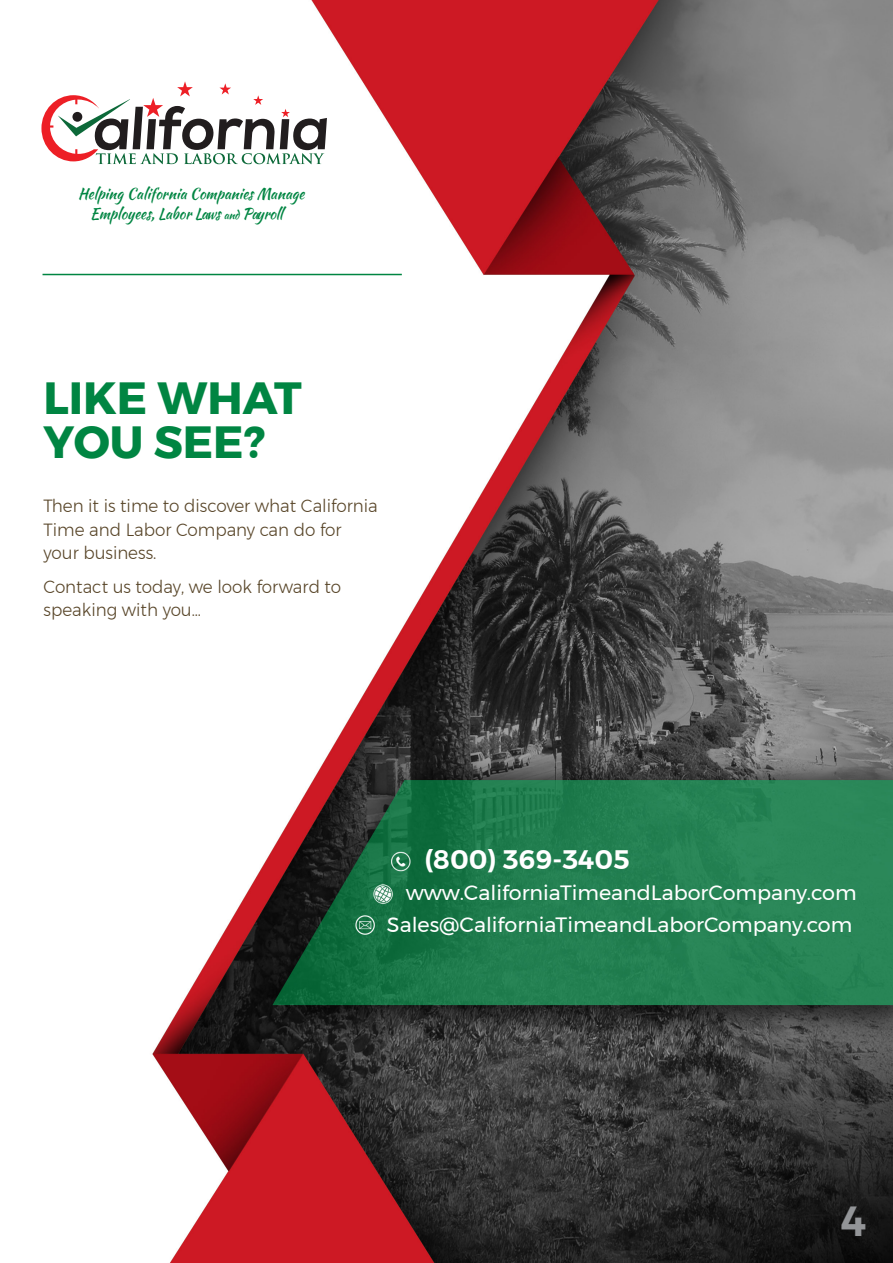
<style>
.page{position:relative;width:893px;height:1263px;background:#fff}
.page>*{position:absolute;margin:0;border:0;box-sizing:border-box;transform-origin:0 0}
.t1{font:700 45px/43.5px "Montserrat";color:#008542}
.t2{font:600 42px "Montserrat";color:#939598}
.t3{font:600 26.7px "Montserrat";color:#fff}
.t4{font:20.7px "Montserrat";color:#fff}
.t5{font:300 17.55px/23.4px "Montserrat";color:#584528;scale:.95 1}
.t6{font:15.45px/20.5px "Kaushan Script";color:#008542;scale:.95 1}
.s1{font-size:11.55px}
</style>
<div class="page">
<img style="left:42px;top:0;width:851px;height:1263px">
<svg style="left:41px;top:81px;width:286px;height:83px"></svg>
<div style="left:72px;top:112px;width:10px;height:10px;background:#211d1e;border-radius:50%"></div>
<hr style="left:43px;top:274px;width:359px;height:1px;background:#008542">
<p class="t6" style="left:90px;top:183px;width:227px;text-indent:-12px">Helping California Companies Manage<br>Employees, Labor Laws <span class="s1">and</span> Payroll</p>
<p class="t1" style="left:44px;top:377px;width:260px">LIKE WHAT<br>YOU SEE?</p>
<p class="t5" style="left:44px;top:494px;width:353px">Then it is time to discover what California<br>Time and Labor Company can do for your business.</p>
<p class="t5" style="left:44px;top:575px;width:315px">Contact us today, we look forward to speaking with you…</p>
<p class="t3" style="left:424px;top:838px;width:207px">(800) 369-3405</p>
<p class="t4" style="left:406px;top:877px;width:452px">www.CaliforniaTimeandLaborCompany.com</p>
<p class="t4" style="left:387px;top:909px;width:467px">Sales@CaliforniaTimeandLaborCompany.com</p>
<p class="t2" style="left:842px;top:1188px;width:27px">4</p>
</div>
